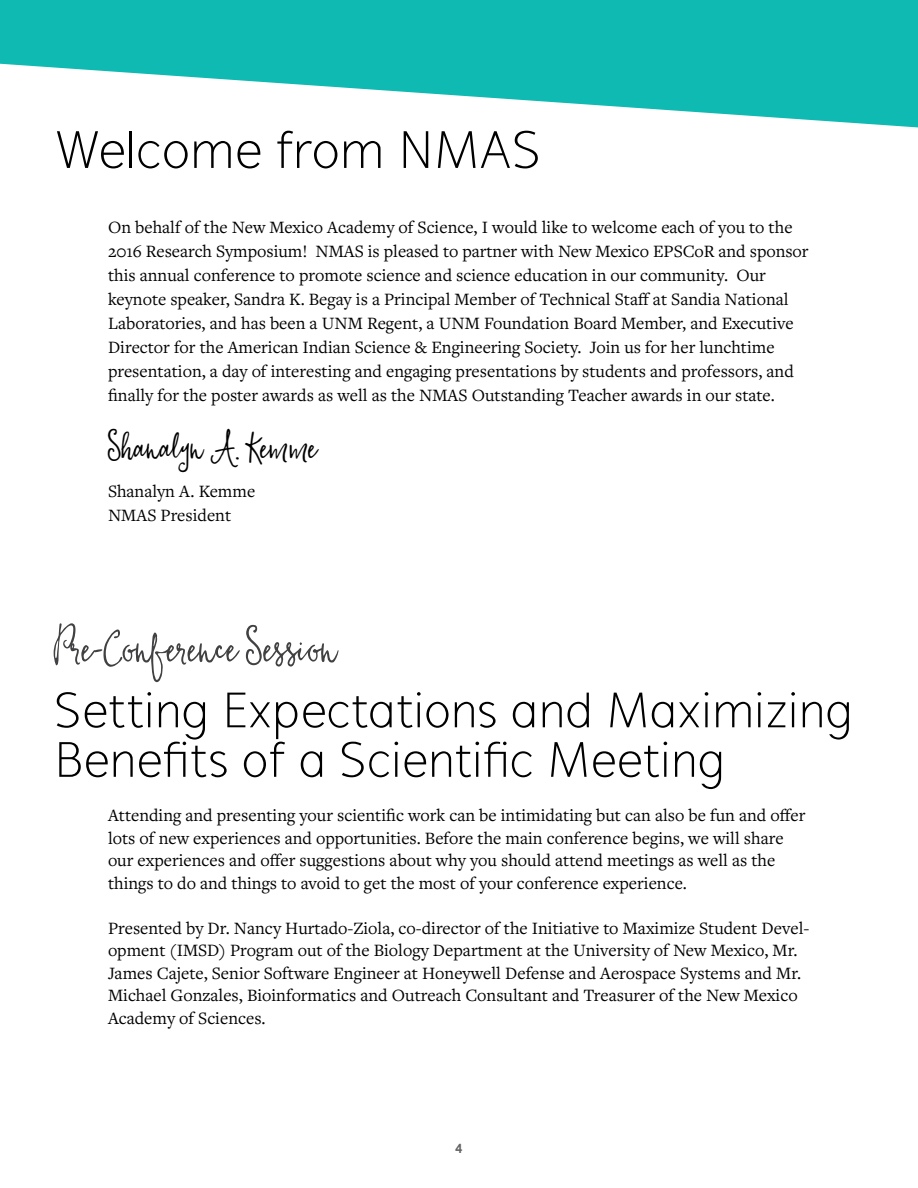
<style>
.page{position:relative;width:918px;height:1188px;background:#fff}
.page>*{position:absolute;margin:0;border:0;box-sizing:border-box;transform-origin:0 0}
.t1{font:60px "Stalemates";color:#414042}
.t2{font:300 54px "Mucho Sans";letter-spacing:-.015em;color:#000}
.t3{font:300 51px/49.5px "Mucho Sans";color:#000}
.t4{font:48px "Stalemates";color:#000}
.t5{font:18px/24px "Freight Text Pro";color:#000}
.t6{font:800 13.5px "Mucho Sans";color:#636466}
</style>
<div class="page">
<svg style="left:0;top:0;width:918px;height:127px;fill:#0ebab1"></svg>
<h2 class="t2" style="left:54px;top:119px;width:488px">Welcome from NMAS</h2>
<p class="t5" style="left:108px;top:214px;width:702px">On behalf of the New Mexico Academy of Science, I would like to welcome each of you to the 2016 Research Symposium! NMAS is pleased to partner with New Mexico EPSCoR and sponsor this annual conference to promote science and science education in our community. Our keynote speaker, Sandra K. Begay is a Principal Member of Technical Staff at Sandia National Laboratories, and has been a UNM Regent, a UNM Foundation Board Member, and Executive Director for the American Indian Science &amp; Engineering Society. Join us for her lunchtime presentation, a day of interesting and engaging presentations by students and professors, and finally for the poster awards as well as the NMAS Outstanding Teacher awards in our state.</p>
<h3 class="t4" style="left:108px;top:426px;width:210px">Shanalyn A. Kemme</h3>
<p class="t5" style="left:108px;top:478px;width:149px">Shanalyn A. Kemme<br>NMAS President</p>
<h1 class="t1" style="left:54px;top:622px;width:285px">Pre-Conference Session</h1>
<h3 class="t3" style="left:54px;top:686px;width:801px">Setting Expectations and Maximizing<br>Benefits of a Scientific Meeting</h3>
<p class="t5" style="left:108px;top:804px;width:699px;line-height:22.5px">Attending and presenting your scientific work can be intimidating but can also be fun and offer lots of new experiences and opportunities. Before the main conference begins, we will share our experiences and offer suggestions about why you should attend meetings as well as the things to do and things to avoid to get the most of your conference experience.</p>
<p class="t5" style="left:108px;top:916px;width:703px;line-height:22.5px">Presented by Dr. Nancy Hurtado-Ziola, co-director of the Initiative to Maximize Student Devel&shy;opment (IMSD) Program out of the Biology Department at the University of New Mexico, Mr.<br>James Cajete, Senior Software Engineer at Honeywell Defense and Aerospace Systems and Mr.<br>Michael Gonzales, Bioinformatics and Outreach Consultant and Treasurer of the New Mexico Academy of Sciences.</p>
<p class="t6" style="left:455px;top:1141px;width:9px">4</p>
</div>
